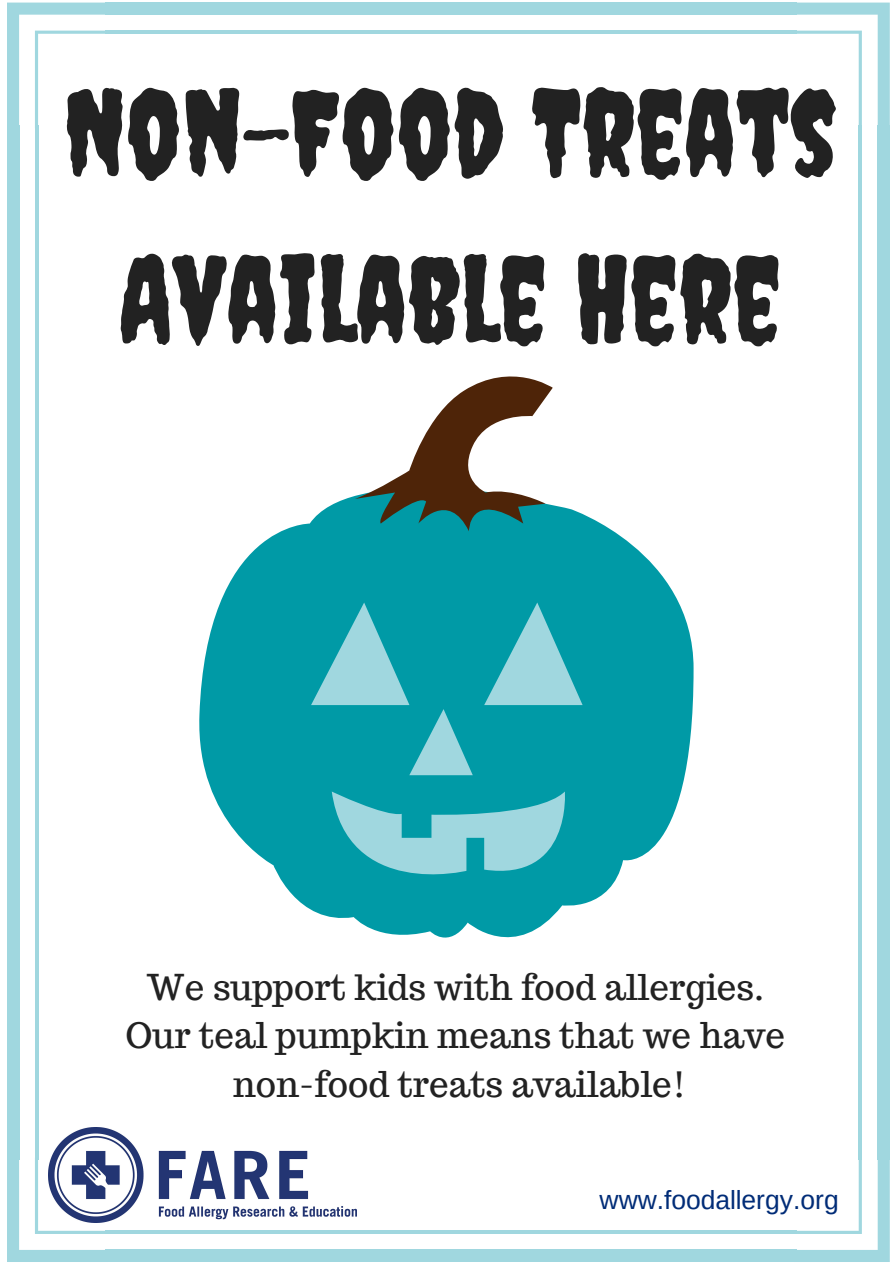
<style>
.page{position:relative;width:894px;height:1264px;background:#fff}
.page>*{position:absolute;margin:0;border:0;box-sizing:border-box;transform-origin:0 0}
.t1{font:119.25px/166.5px "Creepster";color:#222;text-align:center}
.t2{font:34.88px/48.4px "Trocchi";color:#222;text-align:center}
.t3{font:26.4px "Arimo";letter-spacing:-.005em;color:#002c77}
</style>
<div class="page">
<svg style="left:7px;top:3px;width:101px;height:125px"></svg>
<div style="left:7px;top:126px;width:12px;height:1034px;background:#a0d7df"></div>
<hr style="left:35px;top:126px;width:3px;height:1034px;background:#a0d7df">
<svg style="left:7px;top:1157px;width:101px;height:104px"></svg>
<div style="left:105px;top:1249px;width:691px;height:12px;background:#a0d7df"></div>
<hr style="left:105px;top:1230px;width:691px;height:3px;background:#a0d7df">
<svg style="left:793px;top:1157px;width:96px;height:104px"></svg>
<div style="left:877px;top:126px;width:12px;height:1034px;background:#a0d7df"></div>
<hr style="left:858px;top:126px;width:3px;height:1034px;background:#a0d7df">
<svg style="left:793px;top:3px;width:96px;height:125px"></svg>
<div style="left:105px;top:3px;width:691px;height:12px;background:#a0d7df"></div>
<hr style="left:105px;top:31px;width:691px;height:3px;background:#a0d7df">
<svg style="left:199px;top:496px;width:494px;height:441px;fill:#009aa6"></svg>
<svg style="left:311px;top:602px;width:161px;height:173px;background:#28a9b4"></svg>
<svg style="left:484px;top:602px;width:98px;height:103px;background:#4fb8c2"></svg>
<svg style="left:331px;top:791px;width:240px;height:108px;background:#43b3bd"></svg>
<svg style="left:355px;top:376px;width:197px;height:155px"></svg>
<img style="left:48px;top:1127px;width:308px;height:95px">
<h1 class="t1" style="left:64px;top:48px;width:774px">NON-FOOD TREATS<br>AVAILABLE HERE</h1>
<p class="t2" style="left:125px;top:963px;width:661px">We support kids with food allergies.<br>Our teal pumpkin means that we have non-food treats available!</p>
<p class="t3" style="left:599px;top:1185px;width:241px">www.foodallergy.org</p>
</div>
